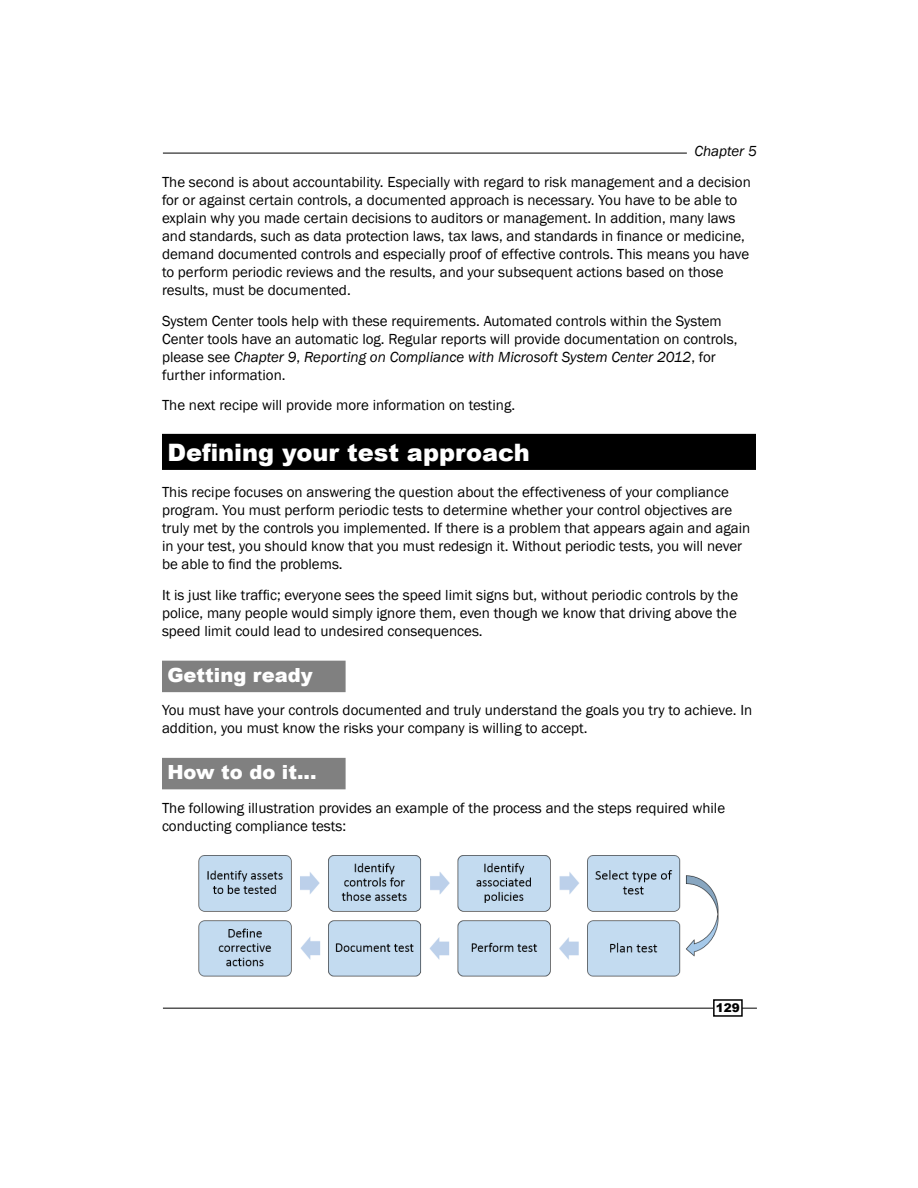
<style>
.page{position:relative;width:918px;height:1188px;background:#fff}
.page>*{position:absolute;margin:0;border:0;box-sizing:border-box;transform-origin:0 0}
.Heading_1_Heading_1{font:900 24px "Arial";color:#fff}
.Heading_2_Heading_2{font:900 19.5px "Arial";color:#fff}
.Normal__PACKT{font:15px/18px "Franklin Gothic";color:#000}
.t1{font:italic 15px "Franklin Gothic";color:#000}
.t2{font:900 12px "Arial";color:#000}
.s1{font-style:italic}
</style>
<div class="page">
<hr style="left:163px;top:1008px;width:594px;height:1px;background:#000">
<hr style="left:163px;top:153px;width:524px;height:1px;background:#000">
<div style="left:714px;top:1000px;width:28px;height:16px;background:#fff"></div>
<div style="left:713px;top:999px;width:30px;height:18px;border:2px solid #000"></div>
<div style="left:162px;top:434px;width:594px;height:36px;background:#000"></div>
<div style="left:162px;top:661px;width:184px;height:31px;background:#808080"></div>
<div style="left:162px;top:758px;width:184px;height:31px;background:#808080"></div>
<img style="left:198px;top:855px;width:521px;height:122px">
<p class="t1" style="left:694px;top:142px;width:64px">Chapter 5</p>
<p class="Normal__PACKT" style="left:162px;top:173px;width:590px">The second is about accountability. Especially with regard to risk management and a decision for or against certain controls, a documented approach is necessary. You have to be able to explain why you made certain decisions to auditors or management. In addition, many laws and standards, such as data protection laws, tax laws, and standards in finance or medicine, demand documented controls and especially proof of effective controls. This means you have to perform periodic reviews and the results, and your subsequent actions based on those results, must be documented.</p>
<p class="Normal__PACKT" style="left:162px;top:312px;width:577px">System Center tools help with these requirements. Automated controls within the System Center tools have an automatic log. Regular reports will provide documentation on controls, please see <span class="s1">Chapter 9</span>, <span class="s1">Reporting on Compliance with Microsoft System Center 2012</span>, for further information.</p>
<p class="Normal__PACKT" style="left:162px;top:397px;width:355px">The next recipe will provide more information on testing.</p>
<p class="Heading_1_Heading_1" style="left:167px;top:435px;width:364px">Defining your test approach</p>
<p class="Normal__PACKT" style="left:162px;top:484px;width:590px">This recipe focuses on answering the question about the effectiveness of your compliance program. You must perform periodic tests to determine whether your control objectives are truly met by the controls you implemented. If there is a problem that appears again and again in your test, you should know that you must redesign it. Without periodic tests, you will never be able to find the problems.</p>
<p class="Normal__PACKT" style="left:162px;top:587px;width:578px;text-align:justify">It is just like traffic; everyone sees the speed limit signs but, without periodic controls by the police, many people would simply ignore them, even though we know that driving above the speed limit could lead to undesired consequences.</p>
<p class="Heading_2_Heading_2" style="left:167px;top:661px;width:147px">Getting ready</p>
<p class="Normal__PACKT" style="left:162px;top:702px;width:592px">You must have your controls documented and truly understand the goals you try to achieve. In addition, you must know the risks your company is willing to accept.</p>
<p class="Heading_2_Heading_2" style="left:167px;top:758px;width:151px">How to do it...</p>
<p class="Normal__PACKT" style="left:162px;top:799px;width:565px">The following illustration provides an example of the process and the steps required while conducting compliance tests:</p>
<p class="t2" style="left:716px;top:999px;width:26px">129</p>
</div>
